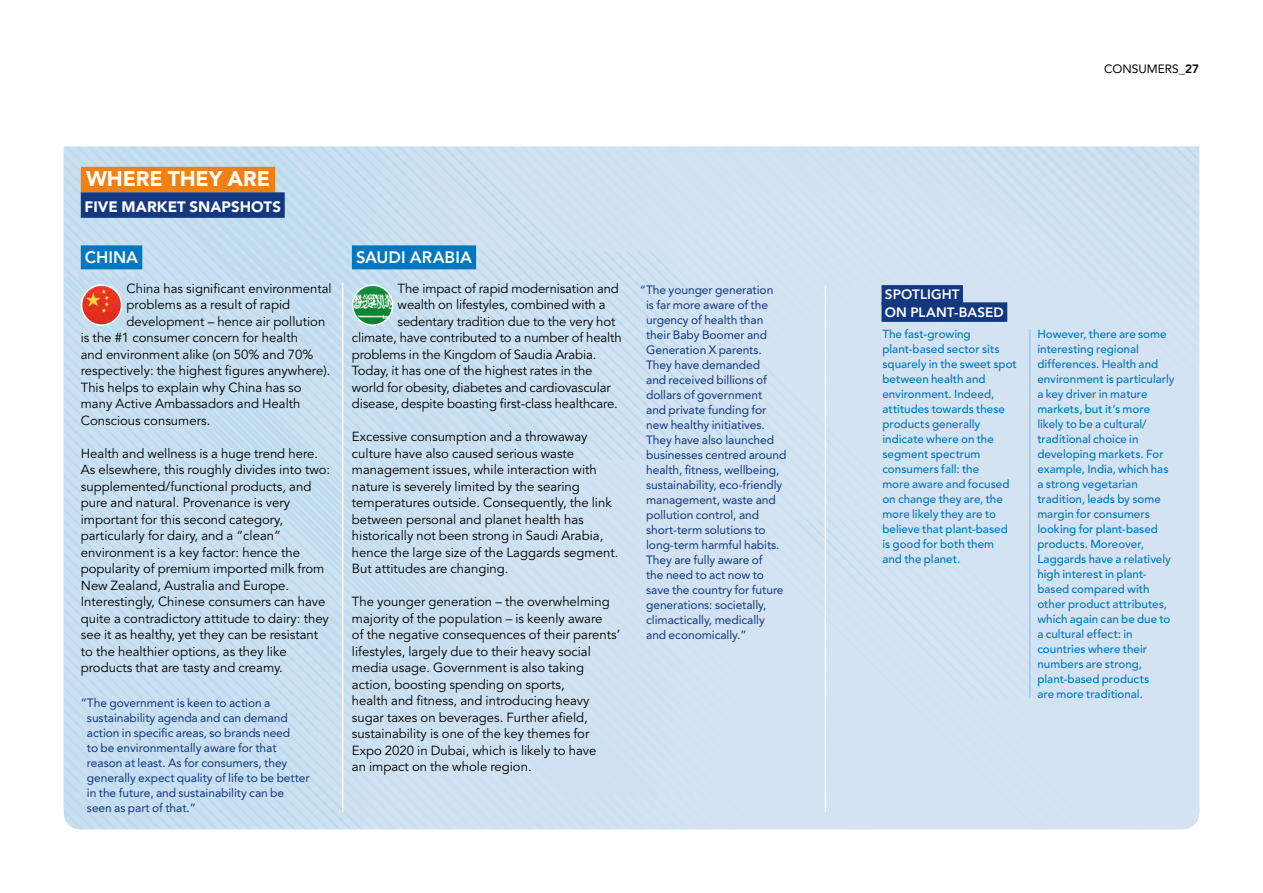
<style>
.page{position:relative;width:1263px;height:893px;background:#fff}
.page>*{position:absolute;margin:0;border:0;box-sizing:border-box;transform-origin:0 0}
.t1{font:900 21px "Avenir LT Std";letter-spacing:-.005em;color:#fff}
.t2{font:800 16.5px "Avenir LT Std";color:#fff}
.t3{font:900 15px "Avenir LT Std";letter-spacing:.005em;color:#fff}
.t4{font:800 13.5px/17.2px "Avenir LT Std";letter-spacing:.01em;color:#fff}
.t5{font:13.2px/16.5px "Avenir LT Std";color:#000}
.t6{font:12px/15px "Avenir LT Std";letter-spacing:-.005em;color:#14387f}
.t7{font:12px "Avenir LT Std";color:#000}
.t8{font:500 11.7px/15px "Avenir LT Std";color:#0078bf}
.s1{font-weight:800}
</style>
<div class="page">
<img style="left:64px;top:147px;width:1135px;height:682px">
<img style="left:82px;top:285px;width:40px;height:40px;border-radius:20px">
<div style="left:81px;top:284px;width:41px;height:42px;border:2px solid #fff;border-radius:50%"></div>
<img style="left:353px;top:285px;width:40px;height:40px;border-radius:20px">
<div style="left:352px;top:284px;width:41px;height:42px;border:2px solid #fff;border-radius:50%"></div>
<hr style="left:342px;top:283px;width:1px;height:529px;background:#fff">
<hr style="left:825px;top:286px;width:1px;height:526px;background:#fff">
<div style="left:81px;top:245px;width:61px;height:24px;background:#0078bf"></div>
<div style="left:352px;top:245px;width:124px;height:24px;background:#0078bf"></div>
<div style="left:881px;top:285px;width:82px;height:20px;background:#14387f"></div>
<div style="left:881px;top:302px;width:126px;height:20px;background:#14387f"></div>
<hr style="left:1029px;top:329px;width:1px;height:368px;background:#86c3eb">
<div style="left:81px;top:167px;width:194px;height:25px;background:#f08013"></div>
<div style="left:81px;top:192px;width:204px;height:26px;background:#14387f"></div>
<h1 class="t1" style="left:86px;top:166px;width:185px">WHERE THEY ARE</h1>
<p class="t3" style="left:85px;top:198px;width:198px">FIVE MARKET SNAPSHOTS</p>
<p class="t2" style="left:85px;top:248px;width:55px">CHINA</p>
<p class="t2" style="left:356px;top:248px;width:117px">SAUDI ARABIA</p>
<p class="t5" style="left:127px;top:280px;width:207px">China has significant environmental</p>
<p class="t5" style="left:127px;top:297px;width:165px">problems as a result of rapid</p>
<p class="t5" style="left:127px;top:313px;width:200px">development – hence air pollution</p>
<p class="t5" style="left:81px;top:330px;width:219px">is the #1 consumer concern for health</p>
<p class="t5" style="left:81px;top:346px;width:234px">and environment alike (on 50% and 70%</p>
<p class="t5" style="left:81px;top:363px;width:251px">respectively: the highest figures anywhere).</p>
<p class="t5" style="left:81px;top:379px;width:222px">This helps to explain why China has so</p>
<p class="t5" style="left:81px;top:396px;width:221px">many Active Ambassadors and Health</p>
<p class="t5" style="left:81px;top:412px;width:131px">Conscious consumers.</p>
<p class="t5" style="left:81px;top:445px;width:251px">Health and wellness is a huge trend here.<br>As elsewhere, this roughly divides into two: supplemented/functional products, and pure and natural. Provenance is very important for this second category, particularly for dairy, and a “clean” environment is a key factor: hence the popularity of premium imported milk from New Zealand, Australia and Europe.<br>Interestingly, Chinese consumers can have quite a contradictory attitude to dairy: they see it as healthy, yet they can be resistant to the healthier options, as they like products that are tasty and creamy.</p>
<p class="t6" style="left:87px;top:695px;width:224px;text-indent:-6px">“The government is keen to action a sustainability agenda and can demand action in specific areas, so brands need<br>to be environmentally aware for that reason at least. As for consumers, they generally expect quality of life to be better in the future, and sustainability can be seen as part of that.”</p>
<p class="t5" style="left:398px;top:280px;width:223px">The impact of rapid modernisation and</p>
<p class="t5" style="left:398px;top:297px;width:209px">wealth on lifestyles, combined with a</p>
<p class="t5" style="left:398px;top:313px;width:219px">sedentary tradition due to the very hot</p>
<p class="t5" style="left:352px;top:330px;width:271px">climate, have contributed to a number of health</p>
<p class="t5" style="left:352px;top:346px;width:246px">problems in the Kingdom of Saudia Arabia.</p>
<p class="t5" style="left:352px;top:363px;width:242px">Today, it has one of the highest rates in the</p>
<p class="t5" style="left:352px;top:379px;width:260px">world for obesity, diabetes and cardiovascular</p>
<p class="t5" style="left:352px;top:396px;width:268px">disease, despite boasting first-class healthcare.</p>
<p class="t5" style="left:352px;top:429px;width:268px">Excessive consumption and a throwaway culture have also caused serious waste management issues, while interaction with nature is severely limited by the searing temperatures outside. Consequently, the link between personal and planet health has historically not been strong in Saudi Arabia, hence the large size of the Laggards segment.<br>But attitudes are changing.</p>
<p class="t5" style="left:352px;top:594px;width:270px">The younger generation – the overwhelming majority of the population – is keenly aware<br>of the negative consequences of their parents’ lifestyles, largely due to their heavy social media usage. Government is also taking action, boosting spending on sports,<br>health and fitness, and introducing heavy sugar taxes on beverages. Further afield, sustainability is one of the key themes for Expo 2020 in Dubai, which is likely to have<br>an impact on the whole region.</p>
<p class="t6" style="left:646px;top:283px;width:142px;text-indent:-6px">“The younger generation<br>is far more aware of the urgency of health than their Baby Boomer and<br>Generation X parents.<br>They have demanded<br>and received billions of dollars of government<br>and private funding for new healthy initiatives.<br>They have also launched businesses centred around health, fitness, wellbeing, sustainability, eco-friendly management, waste and pollution control, and short-term solutions to long-term harmful habits.<br>They are fully aware of<br>the need to act now to save the country for future generations: societally, climactically, medically and economically.”</p>
<p class="t4" style="left:885px;top:286px;width:120px">SPOTLIGHT<br>ON PLANT-BASED</p>
<p class="t7" style="left:1104px;top:62px;width:97px">CONSUMERS_<span class="s1">27</span></p>
<p class="t8" style="left:882px;top:326px;width:136px">The fast-growing plant-based sector sits squarely in the sweet spot between health and environment. Indeed, attitudes towards these products generally indicate where on the segment spectrum consumers fall: the<br>more aware and focused on change they are, the more likely they are to believe that plant-based is good for both them<br>and the planet.</p>
<p class="t8" style="left:1037px;top:326px;width:139px">However, there are some interesting regional differences. Health and environment is particularly a key driver in mature markets, but it’s more likely to be a cultural/ traditional choice in developing markets. For example, India, which has a strong vegetarian tradition, leads by some margin for consumers looking for plant-based products. Moreover,<br>Laggards have a relatively high interest in plant&shy;based compared with other product attributes, which again can be due to a cultural effect: in countries where their numbers are strong, plant-based products<br>are more traditional.</p>
</div>
